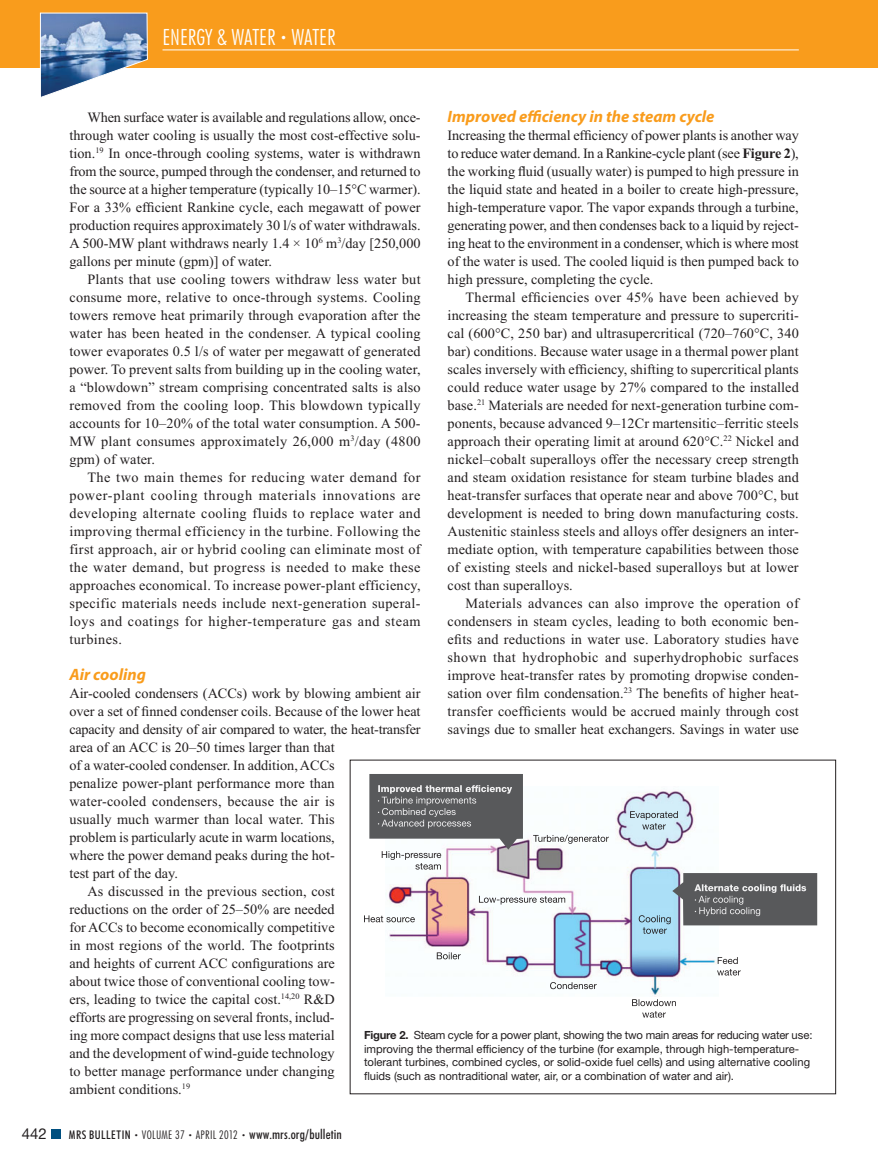
<style>
.page{position:relative;width:878px;height:1175px;background:#fff}
.page>*{position:absolute;margin:0;border:0;box-sizing:border-box;transform-origin:0 0}
.t1{font:300 condensed 22.5px "Futura BT";color:#fff}
.t2{font:italic 700 16.5px "Myriad Pro";color:#f99c1c}
.t3{font:15px "Helvetica Neue LT Std";color:#231f20}
.t4{font:14.25px/18px "Times New Roman";color:#231f20;text-align:justify}
.t5{font:14.25px "Times New Roman";letter-spacing:.02em;color:#231f20}
.t6{font:500 condensed 13.5px "Futura BT";letter-spacing:.01em;color:#231f20}
.t7{font:11.25px/13.5px "Helvetica Neue LT Std";color:#231f20}
.s1{font-size:12px}
.s2{font-weight:700}
.s3{font-weight:300;font-size:7.5px}
.s4{font-weight:300;font-size:12px}
</style>
<div class="page">
<div style="left:0;top:0;width:878px;height:68px;background:#f99c1c"></div>
<div style="left:51px;top:1130px;width:9px;height:8px;background:#005080"></div>
<hr style="left:162px;top:50px;width:636px;height:1px;background:#fff">
<svg style="left:40px;top:12px;width:108px;height:86px"></svg>
<img style="left:387px;top:791px;width:330px;height:204px">
<svg style="left:364px;top:915px;width:51px;height:7px"></svg>
<svg style="left:437px;top:952px;width:23px;height:7px"></svg>
<svg style="left:550px;top:982px;width:46px;height:7px"></svg>
<svg style="left:632px;top:999px;width:44px;height:18px"></svg>
<svg style="left:717px;top:957px;width:23px;height:18px"></svg>
<svg style="left:630px;top:811px;width:48px;height:18px"></svg>
<svg style="left:533px;top:834px;width:75px;height:9px"></svg>
<svg style="left:479px;top:895px;width:86px;height:9px"></svg>
<svg style="left:638px;top:873px;width:179px;height:60px"></svg>
<svg style="left:369px;top:774px;width:154px;height:95px"></svg>
<h1 class="t1" style="left:162px;top:29px;width:175px">ENERGY &amp; WATER <span class="s1">•</span> WATER</h1>
<p class="t2" style="left:447px;top:110px;width:268px">Improved efficiency in the steam cycle</p>
<p class="t4" style="left:447px;top:127px;width:353px">Increasing the thermal efficiency of power plants is another way to reduce water demand. In a Rankine-cycle plant (see <span class="s2">Figure 2</span> ), the working fluid (usually water) is pumped to high pressure in the liquid state and heated in a boiler to create high-pressure, high-temperature vapor. The vapor expands through a turbine, generating power, and then condenses back to a liquid by reject&shy;ing heat to the environment in a condenser, which is where most of the water is used. The cooled liquid is then pumped back to high pressure, completing the cycle.</p>
<p class="t4" style="left:447px;top:289px;width:353px;text-indent:18px">Thermal efficiencies over 45% have been achieved by increasing the steam temperature and pressure to supercriti&shy;cal (600°C, 250 bar) and ultrasupercritical (720–760°C, 340 bar) conditions. Because water usage in a thermal power plant scales inversely with efficiency, shifting to supercritical plants could reduce water usage by 27% compared to the installed base. <sup>21</sup> Materials are needed for next-generation turbine com&shy;ponents, because advanced 9–12Cr martensitic–ferritic steels approach their operating limit at around 620°C. <sup>22</sup> Nickel and nickel–cobalt superalloys offer the necessary creep strength and steam oxidation resistance for steam turbine blades and heat-transfer surfaces that operate near and above 700°C, but development is needed to bring down manufacturing costs.<br>Austenitic stainless steels and alloys offer designers an inter&shy;mediate option, with temperature capabilities between those of existing steels and nickel-based superalloys but at lower cost than superalloys.</p>
<p class="t4" style="left:447px;top:595px;width:353px;text-indent:18px">Materials advances can also improve the operation of condensers in steam cycles, leading to both economic ben&shy;efits and reductions in water use. Laboratory studies have shown that hydrophobic and superhydrophobic surfaces improve heat-transfer rates by promoting dropwise conden&shy;sation over film condensation. <sup>23</sup> The benefits of higher heat&shy;transfer coefficients would be accrued mainly through cost savings due to smaller heat exchangers. Savings in water use</p>
<p class="t4" style="left:69px;top:109px;width:353px;text-indent:18px">When surface water is available and regulations allow, once&shy;through water cooling is usually the most cost-effective solu&shy;tion. <sup>19</sup> In once-through cooling systems, water is withdrawn from the source, pumped through the condenser, and returned to the source at a higher temperature (typically 10–15°C warmer).<br>For a 33% efficient Rankine cycle, each megawatt of power production requires approximately 30 l/s of water withdrawals.<br>A 500-MW plant withdraws nearly 1.4 × 10 <sup>6</sup> m <sup>3</sup> /day [250,000 gallons per minute (gpm)] of water.</p>
<p class="t4" style="left:69px;top:271px;width:353px;text-indent:18px">Plants that use cooling towers withdraw less water but consume more, relative to once-through systems. Cooling towers remove heat primarily through evaporation after the water has been heated in the condenser. A typical cooling tower evaporates 0.5 l/s of water per megawatt of generated power. To prevent salts from building up in the cooling water, a “blowdown” stream comprising concentrated salts is also removed from the cooling loop. This blowdown typically accounts for 10–20% of the total water consumption. A 500- MW plant consumes approximately 26,000 m <sup>3</sup> /day (4800 gpm) of water.</p>
<p class="t4" style="left:69px;top:469px;width:353px;text-indent:18px">The two main themes for reducing water demand for power-plant cooling through materials innovations are developing alternate cooling fluids to replace water and improving thermal efficiency in the turbine. Following the first approach, air or hybrid cooling can eliminate most of the water demand, but progress is needed to make these approaches economical. To increase power-plant efficiency, specific materials needs include next-generation superal&shy;loys and coatings for higher-temperature gas and steam turbines.</p>
<p class="t2" style="left:69px;top:668px;width:78px">Air cooling</p>
<p class="t4" style="left:69px;top:685px;width:353px">Air-cooled condensers (ACCs) work by blowing ambient air</p>
<p class="t4" style="left:69px;top:703px;width:353px">over a set of finned condenser coils. Because of the lower heat</p>
<p class="t4" style="left:69px;top:721px;width:352px">capacity and density of air compared to water, the heat-transfer</p>
<p class="t4" style="left:69px;top:739px;width:267px">area of an ACC is 20–50 times larger than that</p>
<p class="t4" style="left:69px;top:757px;width:267px">of a water-cooled condenser. In addition, ACCs</p>
<p class="t4" style="left:69px;top:775px;width:267px">penalize power-plant performance more than</p>
<p class="t5" style="left:69px;top:796px;width:267px">water-cooled condensers, because the air is</p>
<p class="t4" style="left:69px;top:811px;width:267px">usually much warmer than local water. This</p>
<p class="t4" style="left:69px;top:829px;width:267px">problem is particularly acute in warm locations,</p>
<p class="t4" style="left:69px;top:847px;width:267px">where the power demand peaks during the hot-</p>
<p class="t4" style="left:69px;top:865px;width:110px">test part of the day.</p>
<p class="t4" style="left:87px;top:883px;width:249px">As discussed in the previous section, cost</p>
<p class="t4" style="left:69px;top:901px;width:267px">reductions on the order of 25–50% are needed</p>
<p class="t4" style="left:69px;top:919px;width:267px">for ACCs to become economically competitive</p>
<p class="t4" style="left:69px;top:937px;width:267px">in most regions of the world. The footprints</p>
<p class="t4" style="left:69px;top:955px;width:267px">and heights of current ACC configurations are</p>
<p class="t4" style="left:69px;top:973px;width:267px">about twice those of conventional cooling tow-</p>
<p class="t4" style="left:69px;top:991px;width:267px">ers, leading to twice the capital cost. <sup>14,20</sup> R&amp;D</p>
<p class="t4" style="left:69px;top:1009px;width:267px">efforts are progressing on several fronts, includ-</p>
<p class="t4" style="left:69px;top:1027px;width:267px">ing more compact designs that use less material</p>
<p class="t4" style="left:69px;top:1045px;width:267px">and the development of wind-guide technology</p>
<p class="t4" style="left:69px;top:1063px;width:267px">to better manage performance under changing</p>
<p class="t4" style="left:69px;top:1081px;width:122px">ambient conditions. <sup>19</sup></p>
<p class="t7" style="left:364px;top:1029px;width:450px"><span class="s2">Figure 2.</span> Steam cycle for a power plant, showing the two main areas for reducing water use: improving the thermal efficiency of the turbine (for example, through high-temperature&shy;tolerant turbines, combined cycles, or solid-oxide fuel cells) and using alternative cooling fluids (such as nontraditional water, air, or a combination of water and air).</p>
<p class="t3" style="left:22px;top:1128px;width:27px">442</p>
<p class="t6" style="left:69px;top:1126px;width:274px"><span class="s1">MRS BULLETIN</span> <span class="s3">•</span> <span class="s4">VOLUME 37</span> <span class="s3">•</span> <span class="s4">APRIL 2012</span> <span class="s3">•</span> www.mrs.org/bulletin</p>
</div>
